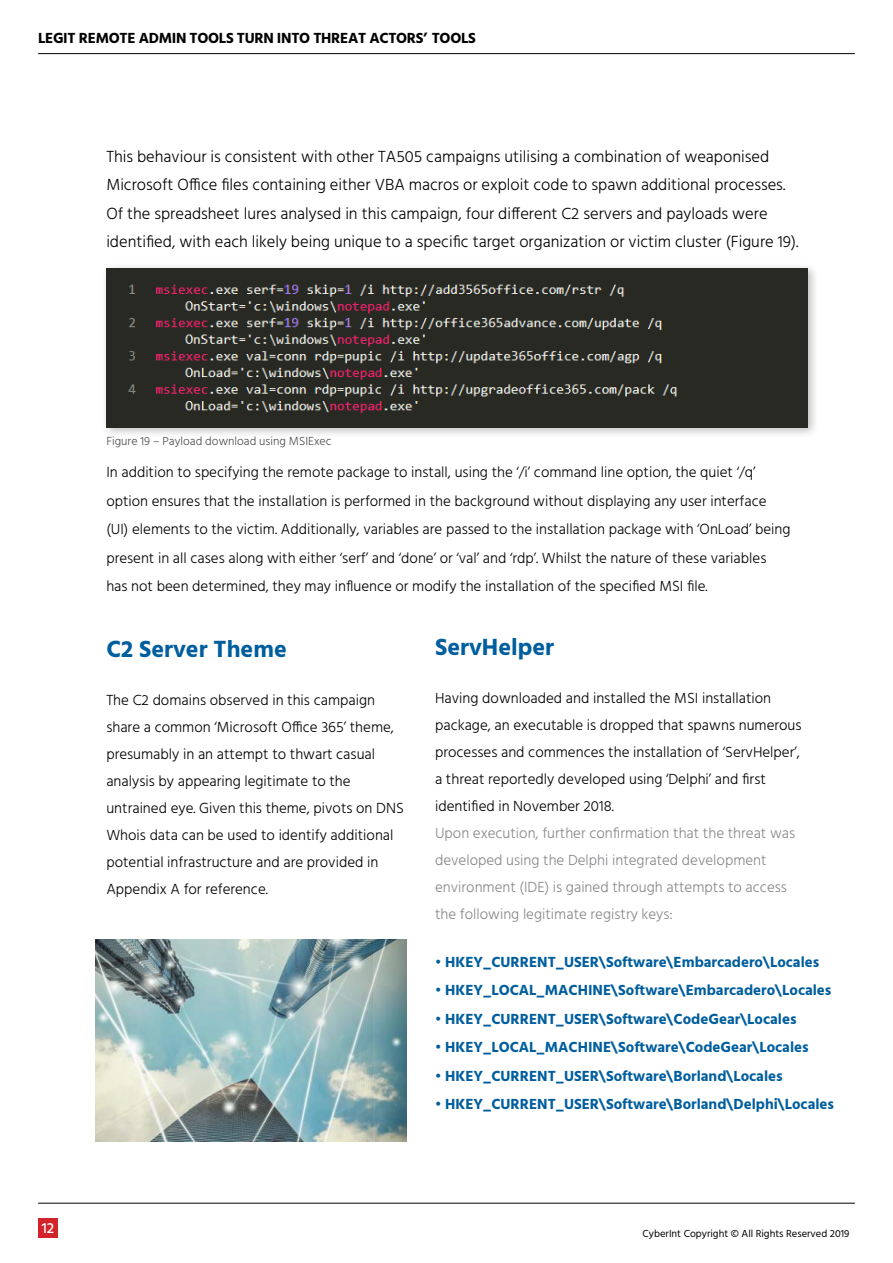
<style>
.page{position:relative;width:893px;height:1263px;background:#fff}
.page>*{position:absolute;margin:0;border:0;box-sizing:border-box;transform-origin:0 0}
.t1{font:700 24px "Hind";color:#005e9e}
.t2{font:300 16.5px/28.5px "Hind";color:#000}
.t3{font:300 15px/27px "Hind";color:#000}
.t4{font:700 15px "Hind";color:#005e9e}
.t5{font:300 15px/27px "Hind";color:#87878a}
.t6{font:700 15px "Hind";letter-spacing:-.02em;color:#000}
.t7{font:500 15px "Hind";color:#fff}
.t8{font:300 12px "Hind";color:#4d4d4d}
.t9{font:10.5px "Hind";color:#000}
</style>
<div class="page">
<hr style="left:38px;top:53px;width:817px;height:1px;background:#000">
<hr style="left:38px;top:1203px;width:817px;height:1px;background:#000">
<div style="left:38px;top:1218px;width:20px;height:20px;background:#d2232a"></div>
<div style="left:101px;top:262px;width:718px;height:177px;background:#000;opacity:.25"></div>
<div style="left:106px;top:268px;width:702px;height:159px;background:#282923"></div>
<img style="left:127px;top:284px;width:550px;height:129px">
<img style="left:372px;top:939px;width:34px;height:202px">
<img style="left:96px;top:939px;width:276px;height:202px">
<p class="t6" style="left:38px;top:29px;width:439px">LEGIT REMOTE ADMIN TOOLS TURN INTO THREAT ACTORS’ TOOLS</p>
<p class="t2" style="left:106px;top:143px;width:693px">This behaviour is consistent with other TA505 campaigns utilising a combination of weaponised Microsoft Office files containing either VBA macros or exploit code to spawn additional processes.<br>Of the spreadsheet lures analysed in this campaign, four different 2C servers and payloads were identified, with each likely being unique to a specific target organization or victim cluster (Figure 19 .(</p>
<p class="t8" style="left:106px;top:433px;width:227px">Figure 19 – Payload download using MSIExec</p>
<p class="t3" style="left:106px;top:459px;width:686px;line-height:28.5px">In addition to specifying the remote package to install, using the ’ i/‘ command line option, the quiet ‘q/‘ option ensures that the installation is performed in the background without displaying any user interface (UI) elements to the victim. Additionally, variables are passed to the installation package with ‘OnLoad’ being present in all cases along with either ‘serf’ and ‘done’ or ‘val’ and ‘rdp .’ Whilst the nature of these variables has not been determined, they may influence or modify the installation of the specified MSI file.</p>
<p class="t7" style="left:42px;top:1218px;width:14px">12</p>
<h1 class="t1" style="left:106px;top:634px;width:182px">C2 Server Theme</h1>
<p class="t3" style="left:106px;top:687px;width:299px">The 2C domains observed in this campaign share a common ‘Microsoft Office 365’ theme, presumably in an attempt to thwart casual analysis by appearing legitimate to the untrained eye. Given this theme, pivots on DNS Whois data can be used to identify additional potential infrastructure and are provided in Appendix A for reference.</p>
<h1 class="t1" style="left:435px;top:633px;width:121px">ServHelper</h1>
<p class="t3" style="left:435px;top:686px;width:368px">Having downloaded and installed the MSI installation package, an executable is dropped that spawns numerous processes and commences the installation of ‘ServHelper ,‘ a threat reportedly developed using ‘Delphi’ and first identified in November 2018.</p>
<p class="t5" style="left:435px;top:821px;width:362px">Upon execution, further confirmation that the threat was developed using the Delphi integrated development environment (IDE) is gained through attempts to access the following legitimate registry keys:</p>
<p class="t4" style="left:435px;top:953px;width:386px">• HKEY_CURRENT_USER\Software\Embarcadero\Locales</p>
<p class="t4" style="left:435px;top:981px;width:398px">• HKEY_LOCAL_MACHINE\Software\Embarcadero\Locales</p>
<p class="t4" style="left:435px;top:1010px;width:363px">• HKEY_CURRENT_USER\Software\CodeGear\Locales</p>
<p class="t4" style="left:435px;top:1038px;width:375px">• HKEY_LOCAL_MACHINE\Software\CodeGear\Locales</p>
<p class="t4" style="left:435px;top:1067px;width:349px">• HKEY_CURRENT_USER\Software\Borland\Locales</p>
<p class="t4" style="left:435px;top:1095px;width:400px">• HKEY_CURRENT_USER\Software\Borland\Delphi\Locales</p>
<p class="t9" style="left:643px;top:1227px;width:208px">CyberInt Copyright © All Rights Reserved 2019</p>
</div>
